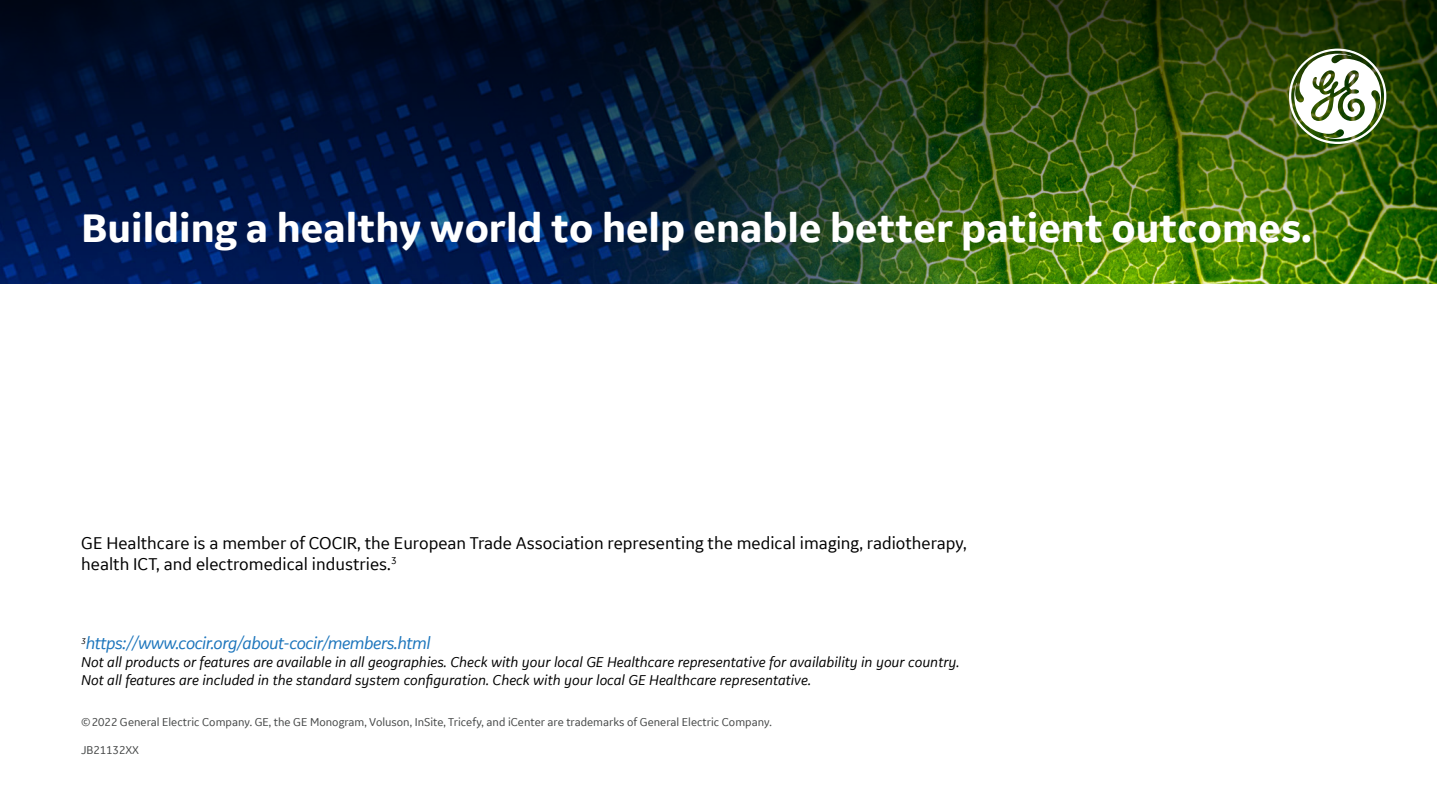
<style>
.page{position:relative;width:1437px;height:810px;background:#fff}
.page>*{position:absolute;margin:0;border:0;box-sizing:border-box;transform-origin:0 0}
.t1{font:700 42px "GE Inspira Sans";color:#fff}
.t2{font:18px/21.6px "GE Inspira Sans";color:#000}
.t3{font:italic 18px "GE Inspira Sans";letter-spacing:-.025em;color:#1c75bc}
.t4{font:italic 15px/18px "GE Inspira Sans";color:#000}
.t5{font:12px "GE Inspira Sans";color:#454747}
</style>
<div class="page">
<img style="left:0;top:0;width:1436px;height:284px">
<svg style="left:1288px;top:49px;width:98px;height:95px"></svg>
<h1 class="t1" style="left:81px;top:202px;width:1232px">Building a healthy world to help enable better patient outcomes.</h1>
<p class="t2" style="left:81px;top:532px;width:887px">GE Healthcare is a member of COCIR, the European Trade Association representing the medical imaging, radiotherapy, health ICT, and electromedical industries.<sup>3</sup></p>
<p class="t3" style="left:81px;top:632px;width:351px"><sup>3</sup>https://www.cocir.org/about-cocir/members.html</p>
<p class="t4" style="left:81px;top:653px;width:879px">Not all products or features are available in all geographies. Check with your local GE Healthcare representative for availability in your country.<br>Not all features are included in the standard system configuration. Check with your local GE Healthcare representative.</p>
<p class="t5" style="left:81px;top:714px;width:692px">©2022 General Electric Company. GE, the GE Monogram, Voluson, InSite, Tricefy, and iCenter are trademarks of General Electric Company.</p>
<p class="t5" style="left:81px;top:743px;width:59px">JB21132XX</p>
</div>
